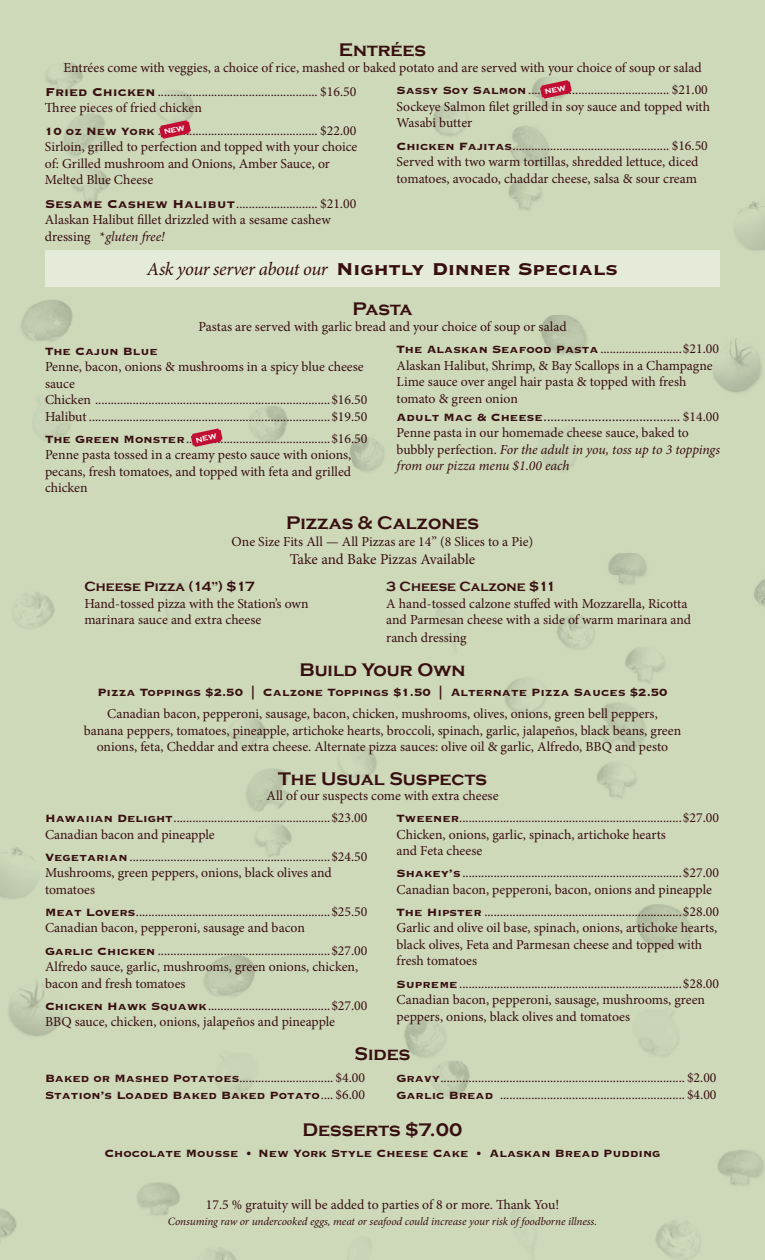
<style>
.page{position:relative;width:765px;height:1260px;background:#ced9ba}
.page>*{position:absolute;margin:0;border:0;box-sizing:border-box;transform-origin:0 0}
.t1{font:700 18.75px "Copperplate Gothic";color:#380f10}
.t2{font:italic 18.75px "Minion Pro";letter-spacing:-.025em;color:#380f10}
.t3{font:15px "Minion Pro";letter-spacing:-.005em;color:#380f10}
.t4{font:13.75px/16.5px "Minion Pro";color:#380f10}
.t5{font:13.75px "Copperplate Thirty Three BC";color:#380f10}
.t6{font:700 13.75px "Copperplate Gothic";color:#380f10}
.t7{font:italic 11.25px "Minion Pro";letter-spacing:-.005em;color:#380f10}
.s1{font-family:"Copperplate Thirty Three BC";font-size:15px}
.s2{font-family:"Copperplate Thirty Three BC"}
.s3{font-style:italic}
.s4{font-family:"Copperplate Thirty Three BC";font-style:normal;font-size:22.5px}
.s5{font-family:"Copperplate Thirty Three BC";font-size:13.75px}
.s6{font-size:13.75px}
.s7{font-family:"Minion Pro"}
</style>
<div class="page">
<img style="left:13px;top:62px;width:282px;height:565px">
<img style="left:0;top:717px;width:377px;height:543px">
<img style="left:404px;top:668px;width:360px;height:590px">
<img style="left:321px;top:77px;width:444px;height:591px">
<div style="left:45px;top:250px;width:675px;height:36px;background:#e4ebd9"></div>
<svg style="left:191px;top:428px;width:32px;height:19px"></svg>
<svg style="left:159px;top:120px;width:32px;height:19px"></svg>
<svg style="left:540px;top:80px;width:32px;height:19px"></svg>
<h1 class="t1" style="left:339px;top:39px;width:89px">Entrées</h1>
<p class="t4" style="left:45px;top:56px;width:658px;line-height:23.6px;text-indent:18px">Entrées come with veggies, a choice of rice, mashed or baked potato and are served with your choice of soup or salad<br><span class="s1">Fried Chicken</span> ................................................... $16.50</p>
<p class="t4" style="left:45px;top:97px;width:313px;line-height:22.1px">Three pieces of fried chicken<br><span class="s2">10 oz New York</span> ................................................... $22.00</p>
<p class="t4" style="left:45px;top:139px;width:314px">Sirloin, grilled to perfection and topped with your choice of: Grilled mushroom and Onions, Amber Sauce, or<br>Melted Blue Cheese</p>
<p class="t4" style="left:45px;top:195px;width:313px"><span class="s1">Sesame Cashew Halibut</span>.......................... $21.00<br>Alaskan Halibut fillet drizzled with a sesame cashew dressing *<span class="s3">gluten free!</span></p>
<p class="t4" style="left:397px;top:82px;width:315px"><span class="s2">Sassy Soy Salmon</span>............................................. $21.00<br>Sockeye Salmon filet grilled in soy sauce and topped with<br>Wasabi butter</p>
<p class="t4" style="left:397px;top:137px;width:313px"><span class="s2">Chicken Fajitas</span>.................................................. $16.50<br>Served with two warm tortillas, shredded lettuce, diced tomatoes, avocado, chaddar cheese, salsa &amp; sour cream</p>
<h1 class="t2" style="left:147px;top:256px;width:473px">Ask your server about our <span class="s4">Nightly Dinner Specials</span></h1>
<h1 class="t1" style="left:352px;top:298px;width:62px">Pasta</h1>
<p class="t4" style="left:198px;top:318px;width:370px">Pastas are served with garlic bread and your choice of soup or salad</p>
<p class="t5" style="left:45px;top:344px;width:115px">The Cajun Blue</p>
<p class="t4" style="left:45px;top:359px;width:324px">Penne, bacon, onions &amp; mushrooms in a spicy blue cheese sauce<br>Chicken ...........................................................................$16.50<br>Halibut .............................................................................$19.50</p>
<p class="t4" style="left:45px;top:430px;width:324px"><span class="s2">The Green Monster</span>..............................................$16.50<br>Penne pasta tossed in a creamy pesto sauce with onions, pecans, fresh tomatoes, and topped with feta and grilled chicken</p>
<p class="t4" style="left:397px;top:341px;width:324px"><span class="s2">The Alaskan Seafood Pasta</span>..........................$21.00<br>Alaskan Halibut, Shrimp, &amp; Bay Scallops in a Champagne Lime sauce over angel hair pasta &amp; topped with fresh tomato &amp; green onion</p>
<p class="t3" style="left:397px;top:406px;width:324px"><span class="s5">Adult Mac &amp; Cheese</span>........................................ <span class="s6">$14.00</span></p>
<p class="t4" style="left:397px;top:425px;width:325px">Penne pasta in our homemade cheese sauce, baked to bubbly perfection. <span class="s3">For the adult in you, toss up to 3 toppings from our pizza menu $1.00 each</span></p>
<h1 class="t1" style="left:286px;top:513px;width:194px">Pizzas &amp; Calzones</h1>
<p class="t4" style="left:232px;top:533px;width:303px">One Size Fits All — All Pizzas are 14” (8 Slices to a Pie)</p>
<p class="t3" style="left:290px;top:549px;width:187px">Take and Bake Pizzas Available</p>
<p class="t6" style="left:84px;top:579px;width:172px">Cheese Pizza (14”) $17</p>
<p class="t4" style="left:84px;top:595px;width:226px">Hand-tossed pizza with the Station’s own marinara sauce and extra cheese</p>
<p class="t6" style="left:386px;top:579px;width:171px">3 Cheese Calzone $11</p>
<p class="t4" style="left:386px;top:595px;width:306px">A hand-tossed calzone stuffed with Mozzarella, Ricotta and Parmesan cheese with a side of warm marinara and</p>
<p class="t4" style="left:386px;top:630px;width:82px">ranch dressing</p>
<h1 class="t1" style="left:300px;top:660px;width:167px">Build Your Own</h1>
<p class="t5" style="left:97px;top:686px;width:572px">Pizza Toppings $2.50 | Calzone Toppings $1.50 | Alternate Pizza Sauces $2.50</p>
<p class="t4" style="left:84px;top:706px;width:599px;text-align:center">Canadian bacon, pepperoni, sausage, bacon, chicken, mushrooms, olives, onions, green bell peppers,<br>banana peppers, tomatoes, pineapple, artichoke hearts, broccoli, spinach, garlic, jalapeños, black beans, green onions, feta, Cheddar and extra cheese. Alternate pizza sauces: olive oil &amp; garlic, Alfredo, BBQ and pesto</p>
<h1 class="t1" style="left:278px;top:768px;width:210px">The Usual Suspects</h1>
<p class="t4" style="left:45px;top:785px;width:455px;line-height:22.1px;text-indent:221px">All of our suspects come with extra cheese<br><span class="s2">Hawaiian Delight</span>..................................................$23.00</p>
<p class="t4" style="left:45px;top:823px;width:324px;line-height:22.1px">Canadian bacon and pineapple<br><span class="s2">Vegetarian</span> ................................................................$24.50</p>
<p class="t4" style="left:45px;top:865px;width:288px">Mushrooms, green peppers, onions, black olives and tomatoes</p>
<p class="t4" style="left:45px;top:903px;width:324px"><span class="s2">Meat Lovers</span>..............................................................$25.50<br>Canadian bacon, pepperoni, sausage and bacon</p>
<p class="t4" style="left:45px;top:942px;width:324px"><span class="s2">Garlic Chicken</span> .......................................................$27.00<br>Alfredo sauce, garlic, mushrooms, green onions, chicken, bacon and fresh tomatoes</p>
<p class="t4" style="left:45px;top:997px;width:324px"><span class="s2">Chicken Hawk Squawk</span>.......................................$27.00<br>BBQ sauce, chicken, onions, jalapeños and pineapple</p>
<p class="t4" style="left:397px;top:810px;width:324px"><span class="s2">Tweener</span>.......................................................................$27.00<br>Chicken, onions, garlic, spinach, artichoke hearts<br>and Feta cheese</p>
<p class="t4" style="left:397px;top:865px;width:324px"><span class="s2">Shakey’s</span>......................................................................$27.00<br>Canadian bacon, pepperoni, bacon, onions and pineapple</p>
<p class="t4" style="left:397px;top:903px;width:324px"><span class="s2">The Hipster</span> ...............................................................$28.00<br>Garlic and olive oil base, spinach, onions, artichoke hearts, black olives, Feta and Parmesan cheese and topped with fresh tomatoes</p>
<p class="t4" style="left:397px;top:975px;width:324px"><span class="s2">Supreme</span>.......................................................................$28.00<br>Canadian bacon, pepperoni, sausage, mushrooms, green peppers, onions, black olives and tomatoes</p>
<h1 class="t1" style="left:355px;top:1043px;width:57px">Sides</h1>
<p class="t4" style="left:45px;top:1069px;width:322px"><span class="s2">Baked or Mashed Potatoes</span>.............................. $4.00</p>
<p class="t5" style="left:45px;top:1088px;width:322px">Station’s Loaded Baked Baked Potato<span class="s7">.... $6.00</span></p>
<p class="t4" style="left:397px;top:1069px;width:322px"><span class="s2">Gravy</span>.............................................................................. $2.00<br><span class="s2">Garlic Bread</span> ........................................................... $4.00</p>
<h1 class="t1" style="left:303px;top:1119px;width:161px">Desserts $7.00</h1>
<p class="t5" style="left:104px;top:1147px;width:558px">Chocolate Mousse • New York Style Cheese Cake • Alaskan Bread Pudding</p>
<p class="t4" style="left:206px;top:1196px;width:355px">17.5 % gratuity will be added to parties of 8 or more. Thank You!</p>
<p class="t7" style="left:168px;top:1214px;width:431px">Consuming raw or undercooked eggs, meat or seafood could increase your risk of foodborne illness.</p>
</div>
